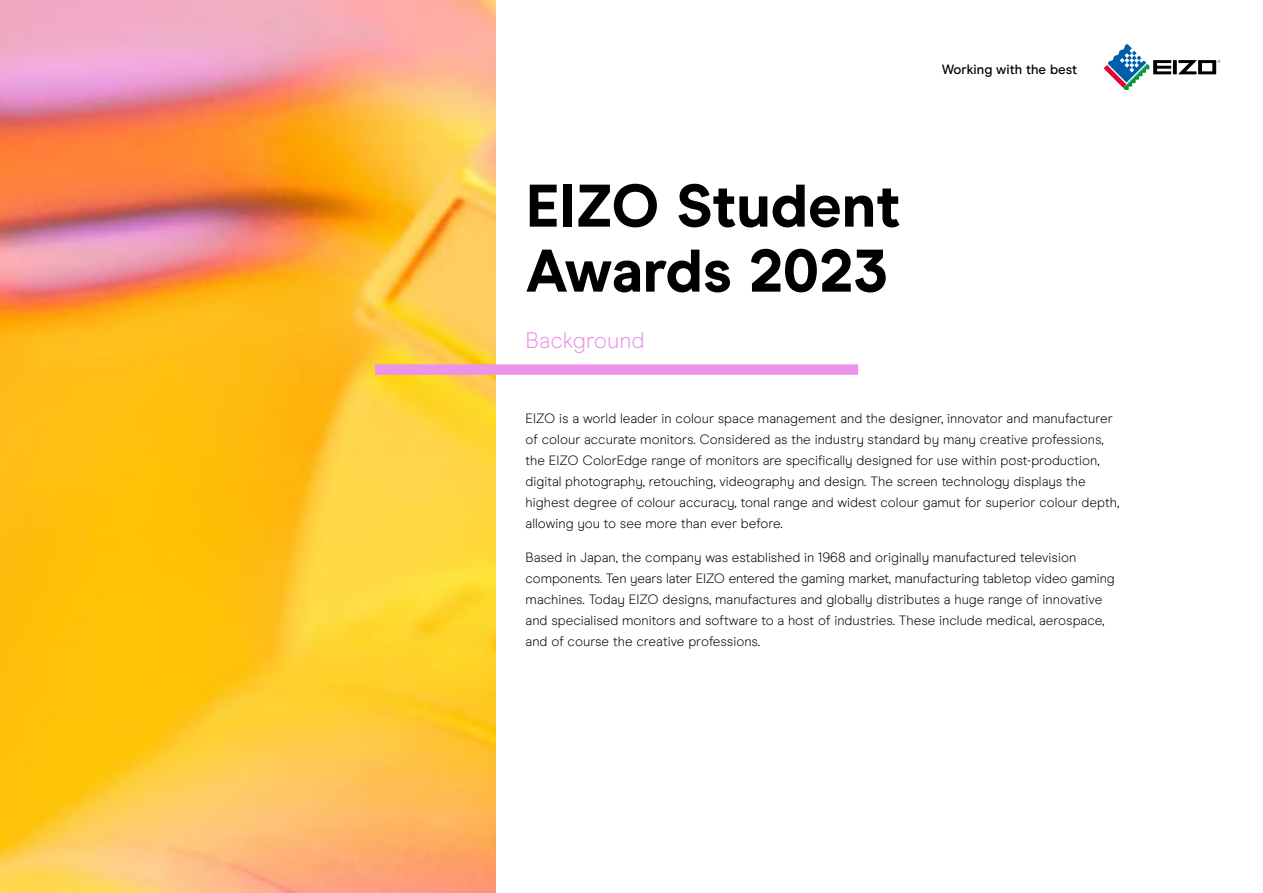
<style>
.page{position:relative;width:1263px;height:893px;background:#fff}
.page>*{position:absolute;margin:0;border:0;box-sizing:border-box;transform-origin:0 0}
.t1{font:800 60px/64.9px "Modern Era";color:#000}
.t2{font:300 22.5px "Modern Era";color:#eb93e8}
.t3{font:300 13.5px/21px "Modern Era";color:#000}
.t4{font:500 13.5px "Modern Era";color:#000}
</style>
<div class="page">
<svg style="left:1103px;top:44px;width:117px;height:46px"></svg>
<img style="left:0;top:0;width:496px;height:893px">
<div style="left:375px;top:364px;width:483px;height:11px;background:#eb93e8"></div>
<p class="t4" style="left:942px;top:62px;width:137px">Working with the best</p>
<h1 class="t1" style="left:526px;top:174px;width:376px">EIZO Student<br>Awards 2023</h1>
<h2 class="t2" style="left:526px;top:327px;width:121px">Background</h2>
<p class="t3" style="left:526px;top:408px;width:595px">EIZO is a world leader in colour space management and the designer, innovator and manufacturer of colour accurate monitors. Considered as the industry standard by many creative professions, the EIZO ColorEdge range of monitors are specifically designed for use within post-production, digital photography, retouching, videography and design. The screen technology displays the highest degree of colour accuracy, tonal range and widest colour gamut for superior colour depth, allowing you to see more than ever before.</p>
<p class="t3" style="left:526px;top:547px;width:591px">Based in Japan, the company was established in 1968 and originally manufactured television components. Ten years later EIZO entered the gaming market, manufacturing tabletop video gaming machines. Today EIZO designs, manufactures and globally distributes a huge range of innovative and specialised monitors and software to a host of industries. These include medical, aerospace, and of course the creative professions.</p>
</div>
